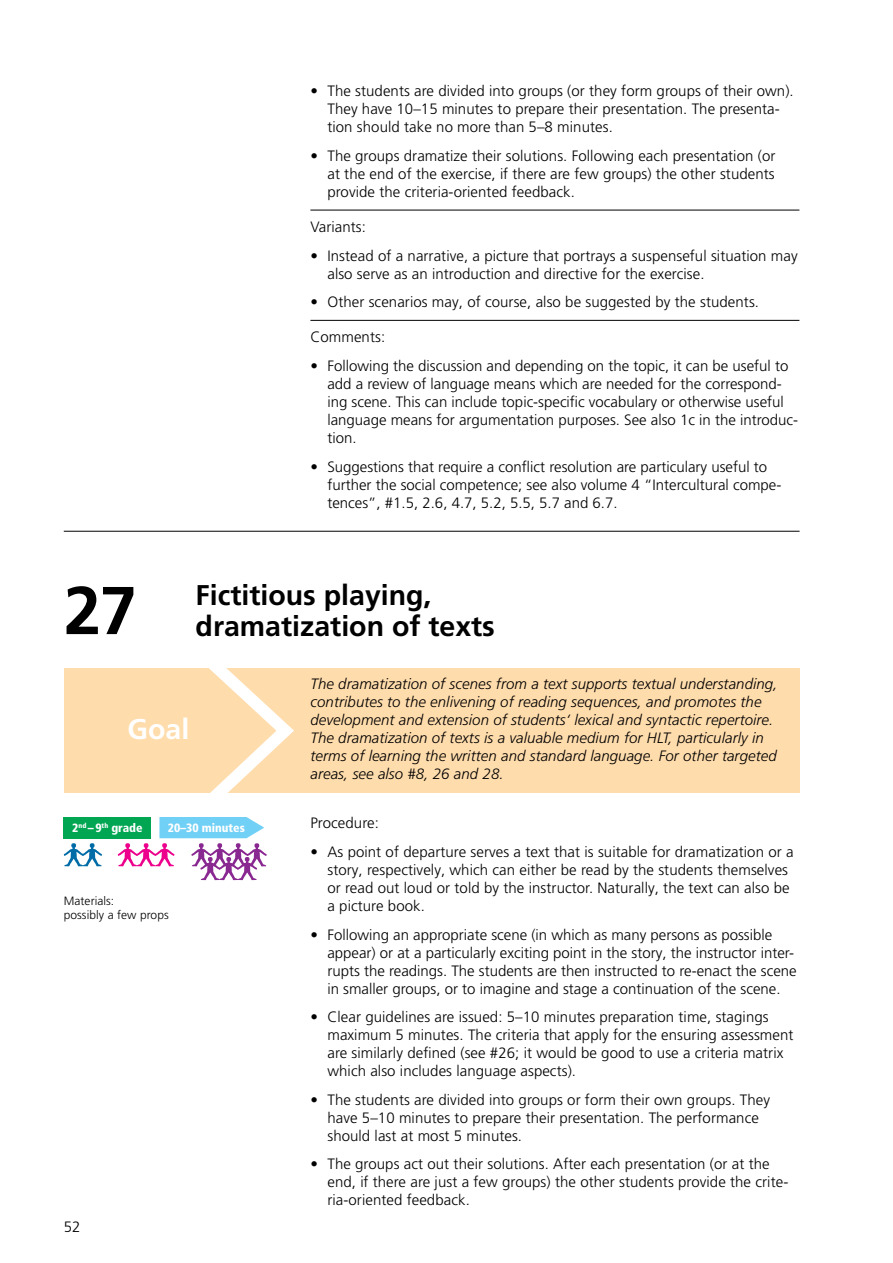
<style>
.page{position:relative;width:893px;height:1263px;background:#fff}
.page>*{position:absolute;margin:0;border:0;box-sizing:border-box;transform-origin:0 0}
.t1{font:700 67.5px "Frutiger LT Pro";color:#000}
.t2{font:700 28.5px "Frutiger LT Pro";color:#000}
.t3{font:700 28.5px "Frutiger LT Pro";color:#fff}
.t4{font:300 15px/18px "Frutiger LT Pro";letter-spacing:.005em;color:#000}
.t5{font:italic 300 15px/18px "Frutiger LT Pro";letter-spacing:.005em;color:#000}
.t6{font:300 12px/14.4px "Frutiger LT Pro";letter-spacing:.005em;color:#000}
.t7{font:900 condensed 12px "Frutiger LT Pro";color:#fff}
</style>
<div class="page">
<div style="left:64px;top:668px;width:735px;height:125px;background:#ffdcac"></div>
<hr style="left:310px;top:210px;width:489px;height:1px;background:#000">
<hr style="left:310px;top:320px;width:489px;height:1px;background:#000">
<svg style="left:64px;top:843px;width:38px;height:23px"></svg>
<hr style="left:64px;top:531px;width:736px;height:1px;background:#000">
<div style="left:64px;top:817px;width:87px;height:21px;background:#00a651"></div>
<svg style="left:118px;top:668px;width:176px;height:212px"></svg>
<p class="t4" style="left:327px;top:82px;width:468px;text-indent:-17px">• The students are divided into groups (or they form groups of their own).<br>They have 10–15 minutes to prepare their presentation. The presenta&shy;tion should take no more than 5–8 minutes.</p>
<p class="t4" style="left:327px;top:147px;width:449px;text-align:justify;text-indent:-17px">• The groups dramatize their solutions. Following each presentation (or at the end of the exercise, if there are few groups) the other students provide the criteria-oriented feedback.</p>
<p class="t4" style="left:310px;top:218px;width:57px">Variants:</p>
<p class="t4" style="left:327px;top:246px;width:472px;text-indent:-17px">• Instead of a narrative, a picture that portrays a suspenseful situation may also serve as an introduction and directive for the exercise.</p>
<p class="t4" style="left:310px;top:293px;width:450px">• Other scenarios may, of course, also be suggested by the students.</p>
<p class="t4" style="left:310px;top:328px;width:76px">Comments:</p>
<p class="t4" style="left:327px;top:357px;width:472px;text-indent:-17px">• Following the discussion and depending on the topic, it can be useful to add a review of language means which are needed for the correspond&shy;ing scene. This can include topic-specific vocabulary or otherwise useful language means for argumentation purposes. See also 1c in the introduc&shy;tion.</p>
<p class="t4" style="left:327px;top:457px;width:455px;text-indent:-17px">• Suggestions that require a conflict resolution are particulary useful to further the social competence; see also volume 4 “Intercultural compe&shy;tences”, #1.5, 2.6, 4.7, 5.2, 5.5, 5.7 and 6.7.</p>
<h1 class="t1" style="left:64px;top:571px;width:75px">27</h1>
<h2 class="t2" style="left:196px;top:578px;width:237px">Fictitious playing,</h2>
<h2 class="t2" style="left:196px;top:610px;width:301px">dramatization of texts</h2>
<h2 class="t3" style="left:128px;top:713px;width:63px">Goal</h2>
<p class="t5" style="left:310px;top:675px;width:468px">The dramatization of scenes from a text supports textual understanding, contributes to the enlivening of reading sequences, and promotes the development and extension of students‘ lexical and syntactic repertoire.<br>The dramatization of texts is a valuable medium for HLT, particularly in terms of learning the written and standard language. For other targeted areas, see also #8, 26 and 28.</p>
<p class="t7" style="left:72px;top:820px;width:72px">2<sup>nd</sup> –9<sup>th</sup> grade</p>
<p class="t7" style="left:168px;top:820px;width:78px">20–30 minutes</p>
<p class="t6" style="left:64px;top:894px;width:106px">Materials:<br>possibly a few props</p>
<p class="t4" style="left:64px;top:1217px;width:18px">52</p>
<p class="t4" style="left:310px;top:814px;width:70px">Procedure:</p>
<p class="t4" style="left:327px;top:843px;width:468px;text-indent:-17px">• As point of departure serves a text that is suitable for dramatization or a story, respectively, which can either be read by the students themselves or read out loud or told by the instructor. Naturally, the text can also be a picture book.</p>
<p class="t4" style="left:327px;top:925px;width:471px;text-indent:-17px">• Following an appropriate scene (in which as many persons as possible appear) or at a particularly exciting point in the story, the instructor inter&shy;rupts the readings. The students are then instructed to re-enact the scene in smaller groups, or to imagine and stage a continuation of the scene.</p>
<p class="t4" style="left:327px;top:1008px;width:468px;text-indent:-17px">• Clear guidelines are issued: 5–10 minutes preparation time, stagings maximum 5 minutes. The criteria that apply for the ensuring assessment are similarly defined (see #26; it would be good to use a criteria matrix which also includes language aspects).</p>
<p class="t4" style="left:327px;top:1091px;width:444px;text-indent:-17px">• The students are divided into groups or form their own groups. They have 5–10 minutes to prepare their presentation. The performance should last at most 5 minutes.</p>
<p class="t4" style="left:327px;top:1155px;width:462px;text-indent:-17px">• The groups act out their solutions. After each presentation (or at the end, if there are just a few groups) the other students provide the crite&shy;ria-oriented feedback.</p>
</div>
